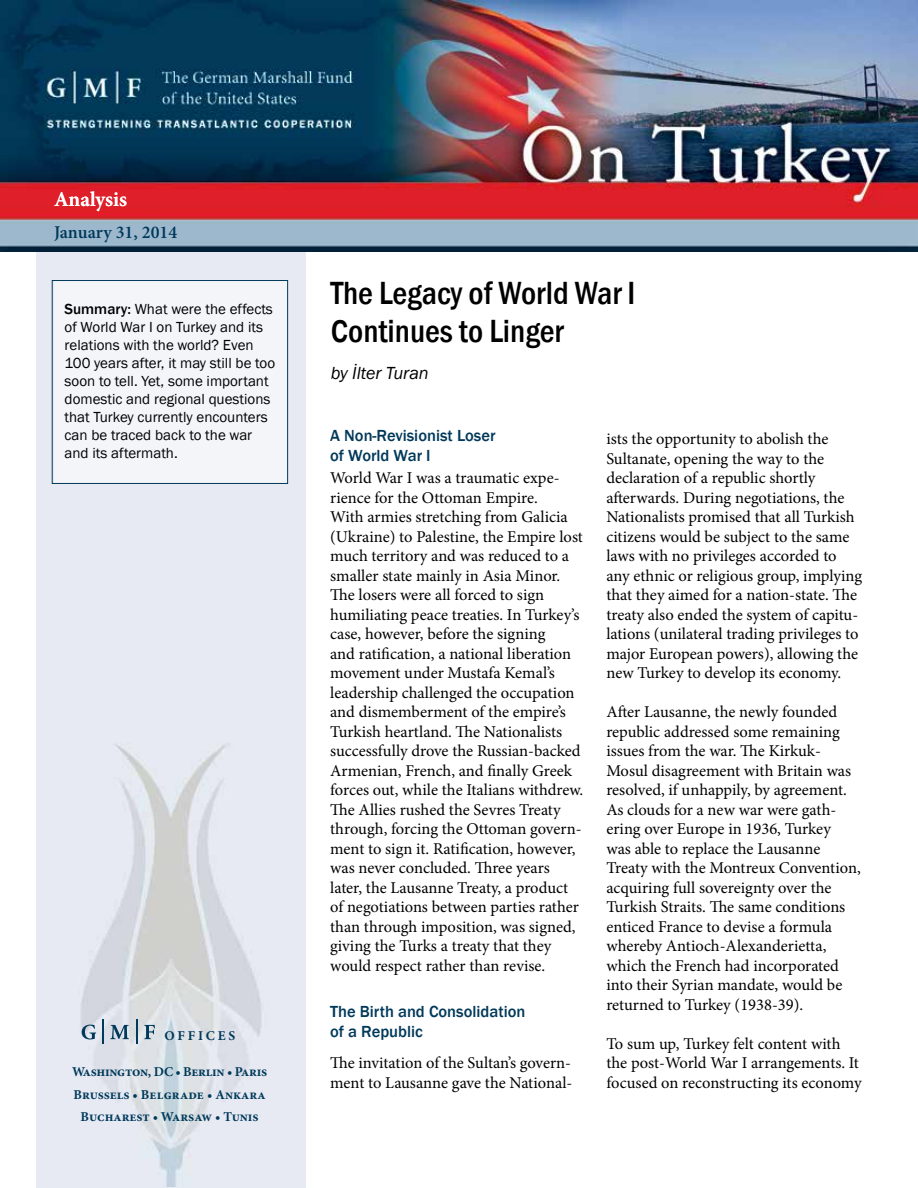
<style>
.page{position:relative;width:918px;height:1188px;background:#fff}
.page>*{position:absolute;margin:0;border:0;box-sizing:border-box;transform-origin:0 0}
.t1{font:500 33px/37.5px "Franklin Gothic URW Con";color:#000}
.t2{font:600 21px "Minion Pro";color:#fff}
.t3{font:600 18px "Minion Pro";color:#00395a}
.t4{font:italic 18px "Franklin Gothic";color:#000}
.t5{font:16.5px/19.5px "Minion Pro";color:#000}
.t6{font:500 16.5px/19.5px "Franklin Gothic";color:#00395a}
.t7{font:15px/18px "Franklin Gothic";color:#000}
.t8{font:700 13.5px/22.5px "Minion Pro";color:#00395a;text-align:center}
.t9{font:700 13.5px "Minion Pro";letter-spacing:.21em;color:#00395a}
.s1{font-weight:500}
</style>
<div class="page">
<img style="left:36px;top:252px;width:270px;height:934px">
<img style="left:0;top:0;width:918px;height:252px">
<div style="left:54px;top:280px;width:234px;height:204px;background:#f3f5f9"></div>
<div style="left:52px;top:280px;width:236px;height:204px;border:1px solid #00395a"></div>
<svg style="left:82px;top:1025px;width:14px;height:14px"></svg>
<svg style="left:110px;top:1025px;width:19px;height:14px"></svg>
<svg style="left:144px;top:1025px;width:11px;height:14px"></svg>
<hr style="left:102px;top:1020px;width:2px;height:24px;background:#00395a">
<svg style="left:136px;top:1020px;width:1px;height:24px"></svg>
<p class="t2" style="left:54px;top:185px;width:75px">Analysis</p>
<p class="t3" style="left:54px;top:219px;width:125px">January 31, 2014</p>
<p class="t7" style="left:65px;top:300px;width:212px"><span class="s1">Summary:</span> What were the effects of World War I on Turkey and its relations with the world? Even<br>100 years after, it may still be too soon to tell. Yet, some important domestic and regional questions that Turkey currently encounters can be traced back to the war and its aftermath.</p>
<p class="t9" style="left:165px;top:1026px;width:72px">OFFICES</p>
<p class="t8" style="left:72px;top:1061px;width:197px">Washington, DC • Berlin • Paris<br>Brussels • Belgrade • Ankara<br>Bucharest • Warsaw • Tunis</p>
<h1 class="t1" style="left:331px;top:273px;width:306px">The Legacy of World War I<br>Continues to Linger</h1>
<p class="t4" style="left:331px;top:362px;width:100px">by İlter Turan</p>
<p class="t6" style="left:330px;top:426px;width:167px">A Non-Revisionist Loser of World War I</p>
<p class="t5" style="left:330px;top:468px;width:255px">World War I was a traumatic expe&shy;rience for the Ottoman Empire.<br>With armies stretching from Galicia (Ukraine) to Palestine, the Empire lost much territory and was reduced to a smaller state mainly in Asia Minor.<br>The losers were all forced to sign humiliating peace treaties. In Turkey’s case, however, before the signing<br>and ratification, a national liberation movement under Mustafa Kemal’s leadership challenged the occupation and dismemberment of the empire’s Turkish heartland. The Nationalists successfully drove the Russian-backed Armenian, French, and finally Greek forces out, while the Italians withdrew.<br>The Allies rushed the Sevres Treaty through, forcing the Ottoman govern&shy;ment to sign it. Ratification, however, was never concluded. Three years later, the Lausanne Treaty, a product of negotiations between parties rather than through imposition, was signed, giving the Turks a treaty that they would respect rather than revise.</p>
<p class="t6" style="left:330px;top:1002px;width:197px">The Birth and Consolidation of a Republic</p>
<p class="t5" style="left:330px;top:1053px;width:244px">The invitation of the Sultan’s govern&shy;ment to Lausanne gave the National-</p>
<p class="t5" style="left:606px;top:429px;width:257px">ists the opportunity to abolish the Sultanate, opening the way to the declaration of a republic shortly afterwards. During negotiations, the Nationalists promised that all Turkish citizens would be subject to the same laws with no privileges accorded to any ethnic or religious group, implying that they aimed for a nation-state. The treaty also ended the system of capitu&shy;lations (unilateral trading privileges to major European powers), allowing the new Turkey to develop its economy.</p>
<p class="t5" style="left:606px;top:702px;width:256px">After Lausanne, the newly founded republic addressed some remaining issues from the war. The Kirkuk-Mosul disagreement with Britain was resolved, if unhappily, by agreement.<br>As clouds for a new war were gath&shy;ering over Europe in 1936, Turkey<br>was able to replace the Lausanne Treaty with the Montreux Convention, acquiring full sovereignty over the Turkish Straits. The same conditions enticed France to devise a formula whereby Antioch-Alexanderietta, which the French had incorporated into their Syrian mandate, would be returned to Turkey (1938-39).</p>
<p class="t5" style="left:606px;top:1034px;width:257px">To sum up, Turkey felt content with the post-World War I arrangements. It focused on reconstructing its economy</p>
</div>
